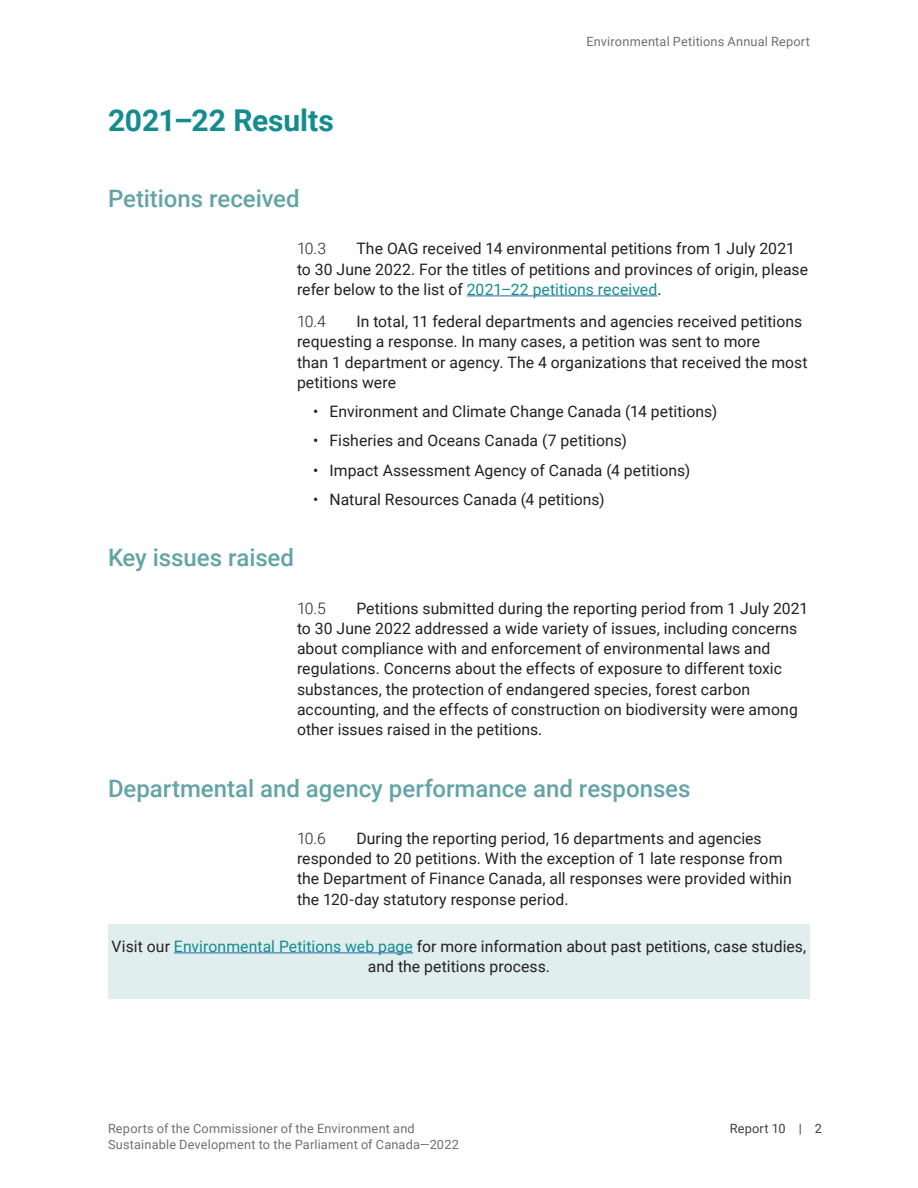
<style>
.page{position:relative;width:918px;height:1188px;background:#fff}
.page>*{position:absolute;margin:0;border:0;box-sizing:border-box;transform-origin:0 0}
.t1{font:700 30px "Roboto";letter-spacing:-.005em;color:#138c8f}
.t2{font:500 24px "Roboto";color:#63a4a8}
.Para_num{font:15.75px/20.2px "Roboto";letter-spacing:.005em;color:#231f20}
.Bullet{font:15.75px "Roboto";letter-spacing:.005em;color:#231f20}
.Highlighted_Text{font:15.75px/20.2px "Roboto";letter-spacing:.005em;color:#231f20;text-align:center}
.Para_num-2{font:300 15.75px "Roboto";letter-spacing:-.05em;color:#231f20}
.t3{font:12.75px/15.8px "Roboto";letter-spacing:.015em;color:#707071}
.t4{font:12.75px "Roboto";letter-spacing:.015em;color:#413f41}
.s1{color:#138c8f}
</style>
<div class="page">
<hr style="left:467px;top:296px;width:190px;height:1px;background:#2865b1">
<div style="left:108px;top:924px;width:702px;height:75px;background:#e0eeee"></div>
<hr style="left:174px;top:953px;width:239px;height:1px;background:#2865b1">
<h1 class="t1" style="left:108px;top:99px;width:227px">2021–22 Results</h1>
<h2 class="t2" style="left:108px;top:182px;width:193px">Petitions received</h2>
<p class="t3" style="left:586px;top:33px;width:225px">Environmental Petitions Annual Report</p>
<p class="Para_num" style="left:297px;top:238px;width:513px;text-indent:59px">The OAG received 14 environmental petitions from 1 July 2021 to 30 June 2022. For the titles of petitions and provinces of origin, please refer below to the list of <span class="s1">2021–22 petitions received</span>.</p>
<p class="Para_num-2" style="left:297px;top:310px;width:30px">10.4</p>
<p class="Para_num-2" style="left:297px;top:238px;width:31px">10.3</p>
<p class="Para_num" style="left:297px;top:311px;width:512px;text-indent:59px">In total, 11 federal departments and agencies received petitions requesting a response. In many cases, a petition was sent to more<br>than 1 department or agency. The 4 organizations that received the most petitions were</p>
<p class="Bullet" style="left:313px;top:400px;width:405px">• Environment and Climate Change Canada (14 petitions)</p>
<p class="Bullet" style="left:313px;top:430px;width:315px">• Fisheries and Oceans Canada (7 petitions)</p>
<p class="Bullet" style="left:313px;top:459px;width:379px">• Impact Assessment Agency of Canada (4 petitions)</p>
<p class="Bullet" style="left:313px;top:488px;width:293px">• Natural Resources Canada (4 petitions)</p>
<h2 class="t2" style="left:108px;top:541px;width:188px">Key issues raised</h2>
<p class="Para_num" style="left:297px;top:597px;width:513px;text-indent:59px">Petitions submitted during the reporting period from 1 July 2021 to 30 June 2022 addressed a wide variety of issues, including concerns about compliance with and enforcement of environmental laws and regulations. Concerns about the effects of exposure to different toxic substances, the protection of endangered species, forest carbon accounting, and the effects of construction on biodiversity were among other issues raised in the petitions.</p>
<h2 class="t2" style="left:108px;top:771px;width:584px">Departmental and agency performance and responses</h2>
<p class="Para_num-2" style="left:297px;top:827px;width:30px">10.6</p>
<p class="Para_num-2" style="left:297px;top:597px;width:30px">10.5</p>
<p class="Para_num" style="left:297px;top:827px;width:496px;text-indent:59px">During the reporting period, 16 departments and agencies responded to 20 petitions. With the exception of 1 late response from the Department of Finance Canada, all responses were provided within the 120-day statutory response period.</p>
<p class="Highlighted_Text" style="left:112px;top:935px;width:696px">Visit our <span class="s1">Environmental Petitions web page</span> for more information about past petitions, case studies, and the petitions process.</p>
<p class="t3" style="left:108px;top:1120px;width:353px">Reports of the Commissioner of the Environment and<br>Sustainable Development to the Parliament of Canada—2022</p>
<p class="t4" style="left:730px;top:1120px;width:94px">Report 10 | 2</p>
</div>
